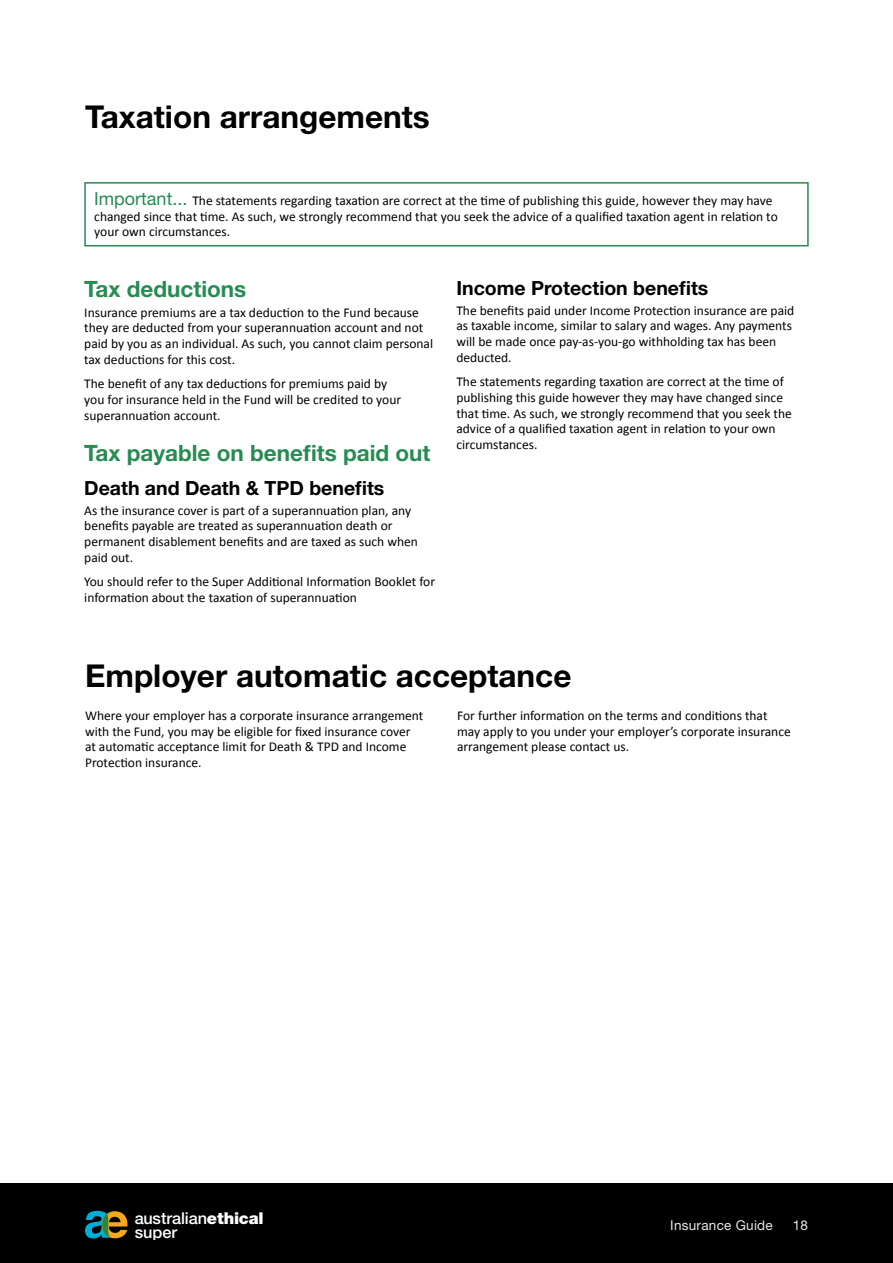
<style>
.page{position:relative;width:893px;height:1263px;background:#fff}
.page>*{position:absolute;margin:0;border:0;box-sizing:border-box;transform-origin:0 0}
.t1{font:700 31.5px "Helvetica Neue LT Std";color:#000101}
.t2{font:700 22.5px "Helvetica Neue LT Std";color:#268c52}
.t3{font:700 19.5px "Helvetica Neue LT Std";color:#000101}
.t4{font:500 16.35px/14px "Helvetica Neue";color:#fff}
.t5{font:13.5px/15.8px "Calibri";color:#000}
.t6{font:13.5px "Helvetica Neue LT Std";letter-spacing:.02em;color:#e6e7e8}
.s1{font-family:"Helvetica Neue LT Std";font-size:18px;color:#268c52}
.s2{font-family:"Helvetica Neue LT Com";font-weight:900}
</style>
<div class="page">
<div style="left:0;top:1183px;width:893px;height:80px;background:#000"></div>
<svg style="left:85px;top:1211px;width:42px;height:27px"></svg>
<div style="left:84px;top:182px;width:725px;height:64px;border:2px solid #268c52"></div>
<h1 class="t1" style="left:85px;top:97px;width:346px">Taxation arrangements</h1>
<p class="t5" style="left:94px;top:193px;width:685px"><span class="s1">Important...</span> The statements regarding taxation are correct at the time of publishing this guide, however they may have changed since that time. As such, we strongly recommend that you seek the advice of a qualified taxation agent in relation to your own circumstances.</p>
<h2 class="t2" style="left:84px;top:275px;width:164px">Tax deductions</h2>
<p class="t5" style="left:84px;top:304px;width:350px">Insurance premiums are a tax deduction to the Fund because they are deducted from your superannuation account and not paid by you as an individual. As such, you cannot claim personal tax deductions for this cost.</p>
<p class="t5" style="left:84px;top:376px;width:318px">The benefit of any tax deductions for premiums paid by you for insurance held in the Fund will be credited to your superannuation account.</p>
<h2 class="t2" style="left:84px;top:439px;width:348px">Tax payable on benefits paid out</h2>
<h3 class="t3" style="left:84px;top:475px;width:302px">Death and Death &amp; TPD benefits</h3>
<p class="t5" style="left:84px;top:502px;width:335px">As the insurance cover is part of a superannuation plan, any benefits payable are treated as superannuation death or permanent disablement benefits and are taxed as such when paid out.</p>
<p class="t5" style="left:84px;top:574px;width:352px">You should refer to the Super Additional Information Booklet for information about the taxation of superannuation</p>
<h3 class="t3" style="left:456px;top:276px;width:254px">Income Protection benefits</h3>
<p class="t5" style="left:456px;top:302px;width:339px">The benefits paid under Income Protection insurance are paid as taxable income, similar to salary and wages. Any payments will be made once pay-as-you-go withholding tax has been deducted.</p>
<p class="t5" style="left:456px;top:374px;width:337px">The statements regarding taxation are correct at the time of publishing this guide however they may have changed since that time. As such, we strongly recommend that you seek the advice of a qualified taxation agent in relation to your own circumstances.</p>
<h1 class="t1" style="left:85px;top:657px;width:488px">Employer automatic acceptance</h1>
<p class="t5" style="left:85px;top:707px;width:340px">Where your employer has a corporate insurance arrangement with the Fund, you may be eligible for fixed insurance cover at automatic acceptance limit for Death &amp; TPD and Income Protection insurance.</p>
<p class="t5" style="left:457px;top:707px;width:335px">For further information on the terms and conditions that may apply to you under your employer’s corporate insurance arrangement please contact us.</p>
<p class="t4" style="left:135px;top:1209px;width:130px">australian<span class="s2">ethical </span>super</p>
<p class="t6" style="left:670px;top:1217px;width:104px">Insurance Guide</p>
<p class="t6" style="left:793px;top:1217px;width:17px">18</p>
</div>
